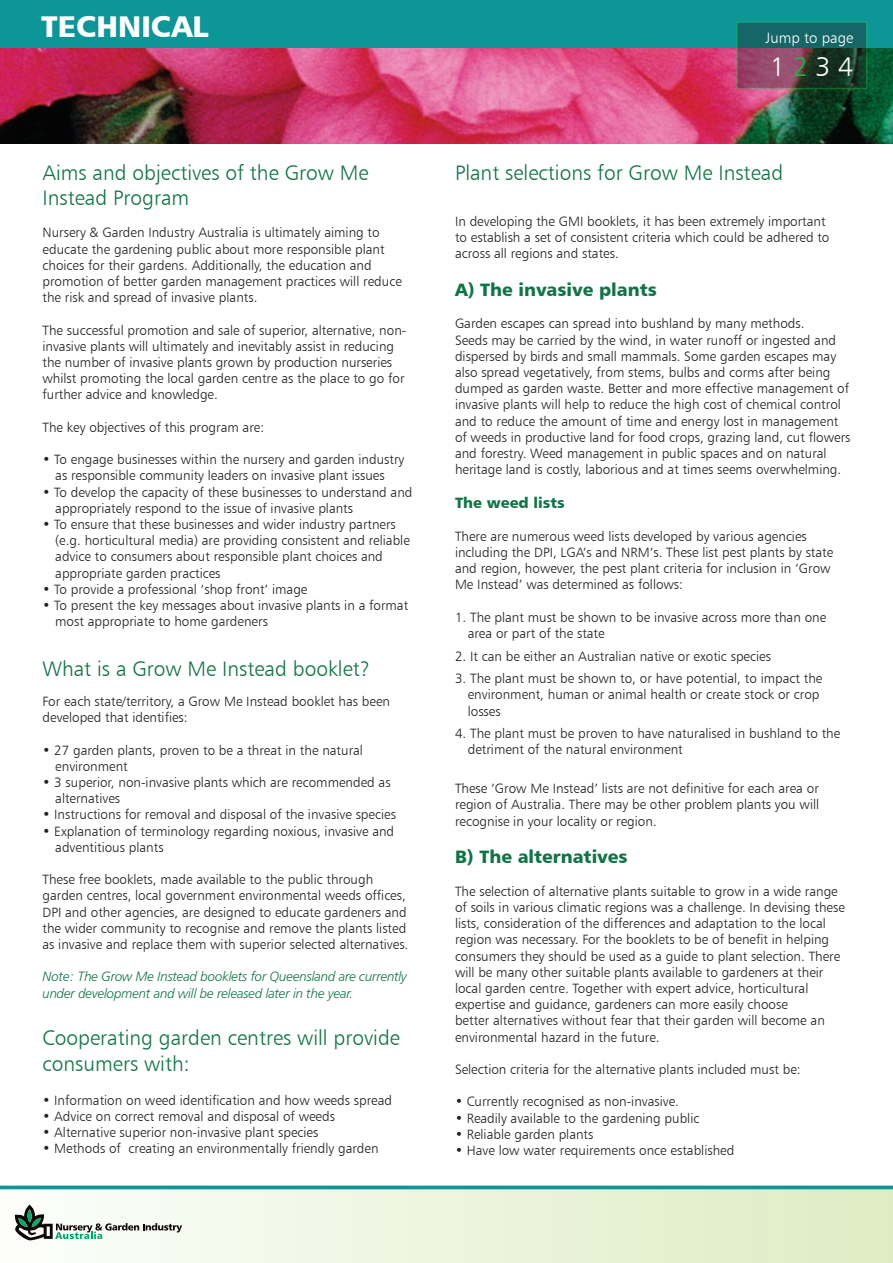
<style>
.page{position:relative;width:893px;height:1263px;background:#fff}
.page>*{position:absolute;margin:0;border:0;box-sizing:border-box;transform-origin:0 0}
.t1{font:30px "Humanist 777 BT Black B";color:#fff}
.t2{font:27px "Humanist 777 BT Light B";color:#fff}
.t3{font:21px/25.2px "Humanist 777 BT Light B";color:#107546}
.t4{font:18px "Humanist 777 BT Black B";color:#107546}
.t5{font:15px "Humanist 777 BT Black B";color:#107546}
.t6{font:15px "Humanist 777 BT Light B";color:#fff}
.bulletpoints{font:13.5px/16.2px "Humanist 777 BT Light B";color:#231f20}
.numbering{font:13.5px/16.2px "Humanist 777 BT Light B";color:#231f20}
.t7{font:13.5px/16.2px "Humanist 777 BT Light Italic B";letter-spacing:-.02em;color:#107546}
.s1{color:#23b24b}
</style>
<div class="page">
<img style="left:0;top:47px;width:893px;height:97px">
<div style="left:0;top:1189px;width:893px;height:74px;background:linear-gradient(to right,#fdfefc,#deecc3)"></div>
<svg style="left:0;top:1185px;width:893px;height:4px;background:#2fa5a6"></svg>
<div style="left:0;top:0;width:893px;height:47px;background:#0c9697"></div>
<svg style="left:739px;top:24px;width:125px;height:62px;background:#3e4e53"></svg>
<div style="left:736px;top:21px;width:131px;height:68px;border:2px solid #23b24b"></div>
<svg style="left:14px;top:1205px;width:168px;height:35px"></svg>
<p class="t1" style="left:41px;top:7px;width:169px">TECHNICAL</p>
<p class="t3" style="left:43px;top:159px;width:328px">Aims and objectives of the Grow Me<br>Instead Program</p>
<p class="bulletpoints" style="left:43px;top:224px;width:361px">Nursery &amp; Garden Industry Australia is ultimately aiming to educate the gardening public about more responsible plant choices for their gardens. Additionally, the education and promotion of better garden management practices will reduce the risk and spread of invasive plants.</p>
<p class="bulletpoints" style="left:43px;top:322px;width:365px">The successful promotion and sale of superior, alternative, non&shy;invasive plants will ultimately and inevitably assist in reducing the number of invasive plants grown by production nurseries whilst promoting the local garden centre as the place to go for further advice and knowledge.</p>
<p class="bulletpoints" style="left:43px;top:419px;width:223px">The key objectives of this program are:</p>
<p class="bulletpoints" style="left:43px;top:451px;width:363px;text-align:center">• To engage businesses within the nursery and garden industry as responsible community leaders on invasive plant issues</p>
<p class="bulletpoints" style="left:55px;top:484px;width:359px;text-indent:-13px">• To develop the capacity of these businesses to understand and appropriately respond to the issue of invasive plants</p>
<p class="bulletpoints" style="left:55px;top:516px;width:356px;text-indent:-13px">• To ensure that these businesses and wider industry partners (e.g. horticultural media) are providing consistent and reliable advice to consumers about responsible plant choices and appropriate garden practices</p>
<p class="bulletpoints" style="left:43px;top:581px;width:266px">• To provide a professional ‘shop front’ image</p>
<p class="bulletpoints" style="left:55px;top:597px;width:354px;text-indent:-13px">• To present the key messages about invasive plants in a format most appropriate to home gardeners</p>
<p class="t3" style="left:43px;top:656px;width:329px">What is a Grow Me Instead booklet?</p>
<p class="bulletpoints" style="left:43px;top:693px;width:349px">For each state/territory, a Grow Me Instead booklet has been developed that identifies:</p>
<p class="bulletpoints" style="left:55px;top:741px;width:309px;text-indent:-13px">• 27 garden plants, proven to be a threat in the natural environment</p>
<p class="bulletpoints" style="left:55px;top:774px;width:337px;text-indent:-13px">• 3 superior, non-invasive plants which are recommended as alternatives</p>
<p class="bulletpoints" style="left:43px;top:806px;width:355px">• Instructions for removal and disposal of the invasive species</p>
<p class="bulletpoints" style="left:55px;top:822px;width:340px;text-indent:-13px">• Explanation of terminology regarding noxious, invasive and adventitious plants</p>
<p class="bulletpoints" style="left:43px;top:871px;width:367px">These free booklets, made available to the public through garden centres, local government environmental weeds offices, DPI and other agencies, are designed to educate gardeners and the wider community to recognise and remove the plants listed as invasive and replace them with superior selected alternatives.</p>
<p class="t7" style="left:43px;top:968px;width:366px">Note: The Grow Me Instead booklets for Queensland are currently under development and will be released later in the year.</p>
<p class="t3" style="left:43px;top:1025px;width:359px">Cooperating garden centres will provide consumers with:</p>
<p class="bulletpoints" style="left:43px;top:1091px;width:351px">• Information on weed identification and how weeds spread</p>
<p class="bulletpoints" style="left:43px;top:1108px;width:294px">• Advice on correct removal and disposal of weeds</p>
<p class="bulletpoints" style="left:43px;top:1124px;width:277px">• Alternative superior non-invasive plant species</p>
<p class="bulletpoints" style="left:43px;top:1140px;width:338px">• Methods of creating an environmentally friendly garden</p>
<p class="t6" style="left:766px;top:29px;width:89px">Jump to page</p>
<p class="t2" style="left:770px;top:50px;width:85px">1<span class="s1">2</span>34</p>
<p class="t3" style="left:455px;top:159px;width:330px">Plant selections for Grow Me Instead</p>
<p class="bulletpoints" style="left:455px;top:213px;width:376px">In developing the GMI booklets, it has been extremely important to establish a set of consistent criteria which could be adhered to across all regions and states.</p>
<p class="t4" style="left:455px;top:278px;width:203px">A) The invasive plants</p>
<p class="bulletpoints" style="left:455px;top:315px;width:397px">Garden escapes can spread into bushland by many methods.<br>Seeds may be carried by the wind, in water runoff or ingested and dispersed by birds and small mammals. Some garden escapes may also spread vegetatively, from stems, bulbs and corms after being dumped as garden waste. Better and more effective management of invasive plants will help to reduce the high cost of chemical control and to reduce the amount of time and energy lost in management of weeds in productive land for food crops, grazing land, cut flowers and forestry. Weed management in public spaces and on natural heritage land is costly, laborious and at times seems overwhelming.</p>
<p class="t5" style="left:455px;top:493px;width:111px">The weed lists</p>
<p class="bulletpoints" style="left:455px;top:528px;width:380px">There are numerous weed lists developed by various agencies including the DPI, LGA’s and NRM’s. These list pest plants by state and region, however, the pest plant criteria for inclusion in ‘Grow Me Instead’ was determined as follows:</p>
<p class="numbering" style="left:468px;top:609px;width:360px;text-indent:-13px">1. The plant must be shown to be invasive across more than one area or part of the state</p>
<p class="numbering" style="left:455px;top:647px;width:318px">2. It can be either an Australian native or exotic species</p>
<p class="numbering" style="left:468px;top:670px;width:356px;text-indent:-13px">3. The plant must be shown to, or have potential, to impact the environment, human or animal health or create stock or crop losses</p>
<p class="numbering" style="left:468px;top:725px;width:374px;text-indent:-13px">4. The plant must be proven to have naturalised in bushland to the detriment of the natural environment</p>
<p class="bulletpoints" style="left:455px;top:780px;width:366px;text-align:justify">These ‘Grow Me Instead’ lists are not definitive for each area or region of Australia. There may be other problem plants you will recognise in your locality or region.</p>
<p class="t4" style="left:455px;top:845px;width:174px">B) The alternatives</p>
<p class="bulletpoints" style="left:455px;top:883px;width:391px">The selection of alternative plants suitable to grow in a wide range of soils in various climatic regions was a challenge. In devising these lists, consideration of the differences and adaptation to the local region was necessary. For the booklets to be of benefit in helping consumers they should be used as a guide to plant selection. There will be many other suitable plants available to gardeners at their local garden centre. Together with expert advice, horticultural expertise and guidance, gardeners can more easily choose<br>better alternatives without fear that their garden will become an environmental hazard in the future.</p>
<p class="bulletpoints" style="left:455px;top:1061px;width:347px">Selection criteria for the alternative plants included must be:</p>
<p class="bulletpoints" style="left:455px;top:1093px;width:226px">• Currently recognised as non-invasive.</p>
<p class="bulletpoints" style="left:455px;top:1109px;width:246px">• Readily available to the gardening public</p>
<p class="bulletpoints" style="left:455px;top:1126px;width:140px">• Reliable garden plants</p>
<p class="bulletpoints" style="left:455px;top:1142px;width:281px">• Have low water requirements once established</p>
</div>
